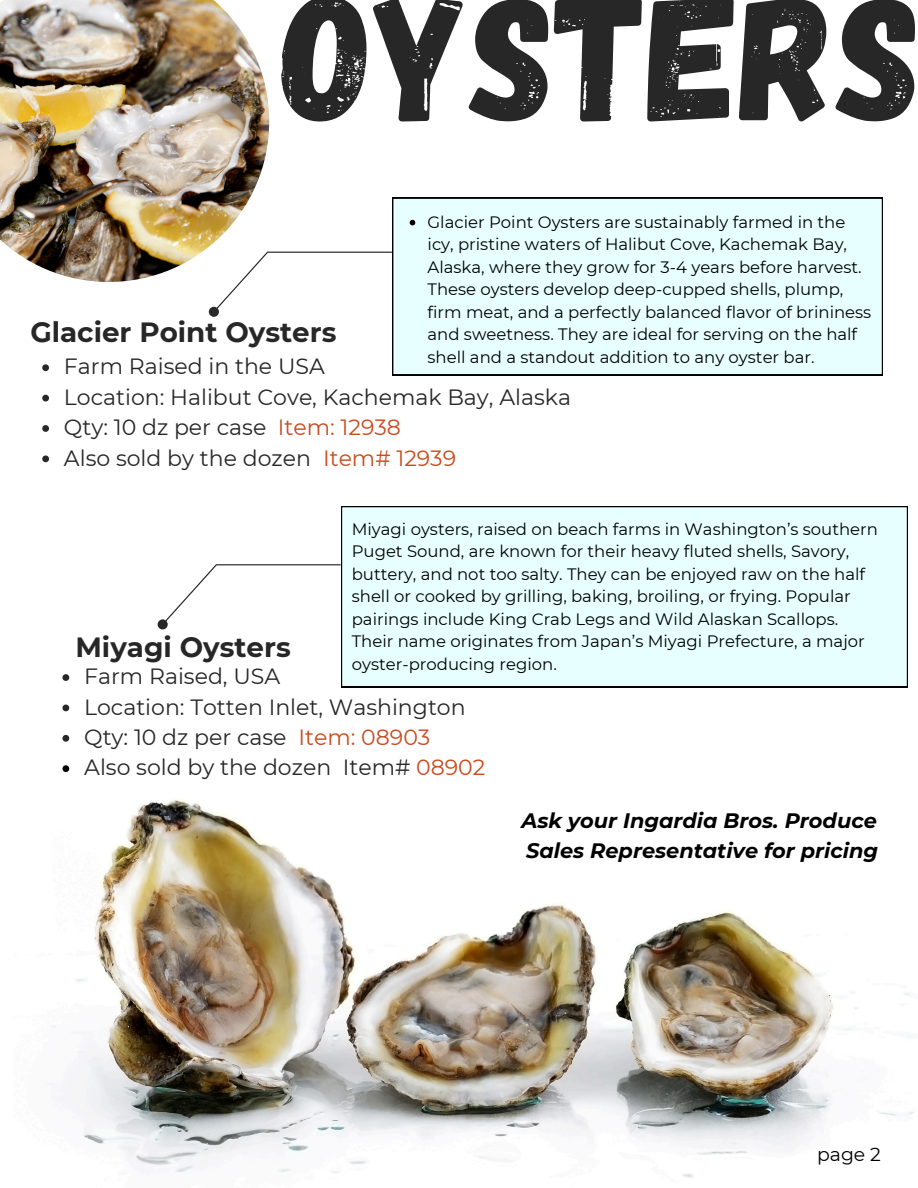
<style>
.page{position:relative;width:918px;height:1188px;background:#fff}
.page>*{position:absolute;margin:0;border:0;box-sizing:border-box;transform-origin:0 0}
.t1{font:177.3px "Gagalin";color:#282727}
.t2{font:700 27.75px "Montserrat";color:#282727}
.t3{font:22.05px/30.3px "Montserrat";color:#282727}
.t4{font:22.05px "Montserrat";color:#cb4a1d}
.t5{font:italic 700 20.85px/29.2px "Montserrat";color:#000}
.t6{font:18.9px "Montserrat";color:#000}
.t7{font:16.5px/22.5px "Montserrat";color:#000}
.s1{color:#cb4a1d}
</style>
<div class="page">
<div style="left:209px;top:307px;width:10px;height:9px;background:#282828;border-radius:50%"></div>
<svg style="left:213px;top:252px;width:179px;height:60px"></svg>
<div style="left:341px;top:506px;width:567px;height:181px;background:#e8ffff"></div>
<svg style="left:42px;top:364px;width:7px;height:7px"></svg>
<svg style="left:42px;top:395px;width:7px;height:6px"></svg>
<svg style="left:42px;top:425px;width:7px;height:7px"></svg>
<svg style="left:42px;top:455px;width:7px;height:7px"></svg>
<div style="left:392px;top:198px;width:491px;height:177px;background:#e8ffff"></div>
<div style="left:158px;top:619px;width:10px;height:10px;background:#282828;border-radius:50%"></div>
<svg style="left:162px;top:564px;width:179px;height:61px"></svg>
<img style="left:51px;top:799px;width:865px;height:379px">
<svg style="left:410px;top:220px;width:5px;height:5px"></svg>
<svg style="left:62px;top:674px;width:7px;height:7px"></svg>
<svg style="left:62px;top:705px;width:7px;height:6px"></svg>
<svg style="left:62px;top:735px;width:7px;height:7px"></svg>
<svg style="left:62px;top:765px;width:7px;height:7px"></svg>
<img style="left:0;top:0;width:269px;height:282px">
<p class="t1" style="left:283px;top:-57px;width:641px">OYSTERS</p>
<p class="t7" style="left:428px;top:211px;width:445px">Glacier Point Oysters are sustainably farmed in the icy, pristine waters of Halibut Cove, Kachemak Bay, Alaska, where they grow for 3-4 years before harvest.<br>These oysters develop deep-cupped shells, plump, firm meat, and a perfectly balanced flavor of brininess and sweetness. They are ideal for serving on the half shell and a standout addition to any oyster bar.</p>
<p class="t2" style="left:30px;top:315px;width:308px">Glacier Point Oysters</p>
<h1 class="t3" style="left:64px;top:351px;width:262px">Farm Raised in the USA</h1>
<p class="t3" style="left:64px;top:382px;width:509px">Location: Halibut Cove, Kachemak Bay, Alaska</p>
<p class="t3" style="left:64px;top:412px;width:338px">Qty: 10 dz per case <span class="s1">Item: 12938</span></p>
<h2 class="t3" style="left:64px;top:443px;width:249px">Also sold by the dozen</h2>
<p class="t4" style="left:323px;top:444px;width:135px">Item# 12939</p>
<p class="t7" style="left:352px;top:518px;width:528px">Miyagi oysters, raised on beach farms in Washington’s southern Puget Sound, are known for their heavy fluted shells, Savory, buttery, and not too salty. They can be enjoyed raw on the half shell or cooked by grilling, baking, broiling, or frying. Popular pairings include King Crab Legs and Wild Alaskan Scallops.</p>
<p class="t7" style="left:352px;top:630px;width:515px">Their name originates from Japan’s Miyagi Prefecture, a major oyster-producing region.</p>
<p class="t2" style="left:75px;top:630px;width:217px">Miyagi Oysters</p>
<p class="t3" style="left:84px;top:661px;width:197px">Farm Raised, USA</p>
<p class="t3" style="left:84px;top:692px;width:383px">Location: Totten Inlet, Washington</p>
<p class="t3" style="left:84px;top:722px;width:204px">Qty: 10 dz per case</p>
<h2 class="t3" style="left:84px;top:722px;width:348px;text-indent:214px"><span class="s1">Item: 08903<br></span>Also sold by the dozen</h2>
<p class="t3" style="left:343px;top:752px;width:144px">Item# <span class="s1">08902</span></p>
<h3 class="t5" style="left:521px;top:806px;width:358px">Ask your Ingardia Bros. Produce<br>Sales Representative for pricing</h3>
<p class="t6" style="left:817px;top:1143px;width:65px">page 2</p>
</div>
